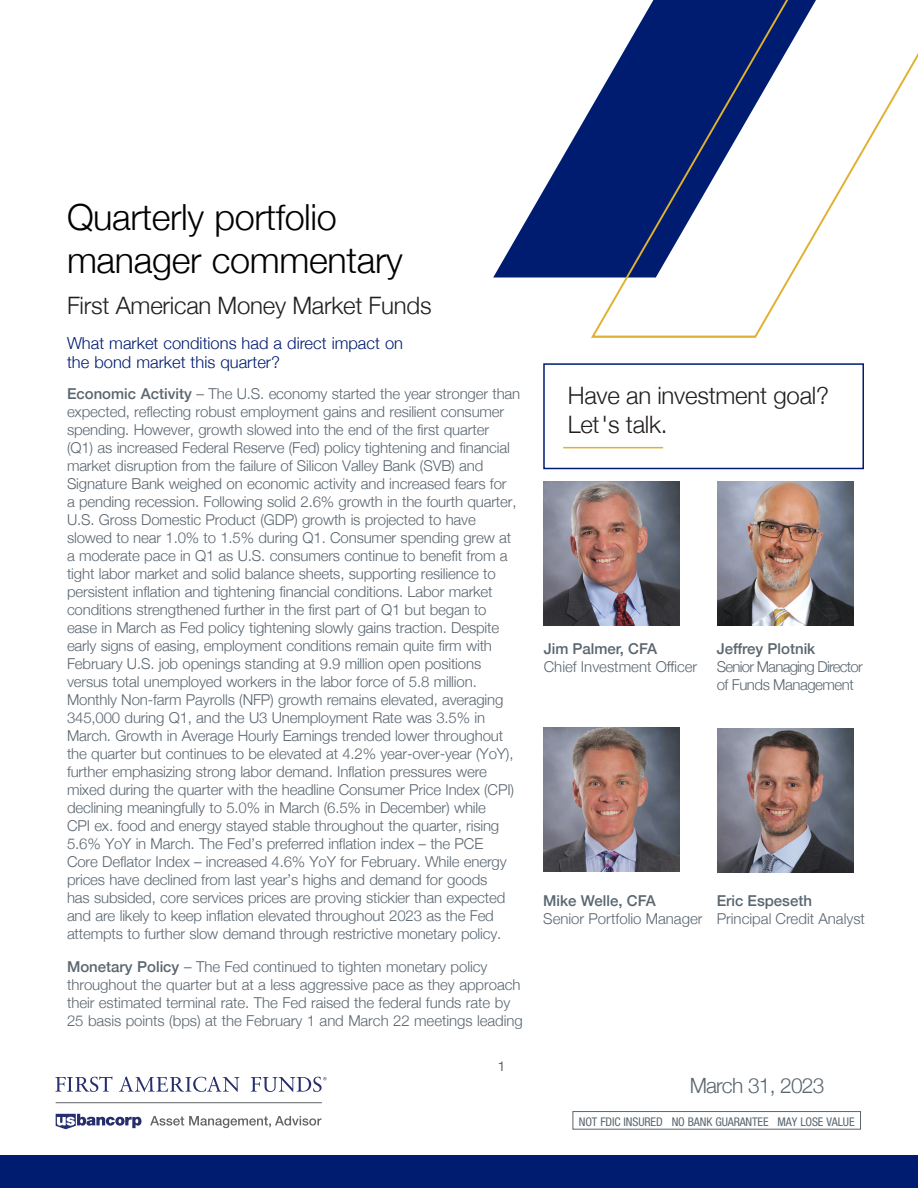
<style>
.page{position:relative;width:918px;height:1188px;background:#fff}
.page>*{position:absolute;margin:0;border:0;box-sizing:border-box;transform-origin:0 0}
.t1{font:300 36px/43.2px "Helvetica Neue";letter-spacing:-.01em;color:#000}
.t2{font:300 24px "Helvetica Neue";letter-spacing:-.01em;color:#231f20}
.t3{font:300 21px "Helvetica Neue";letter-spacing:-.04em;color:#5a6670}
.t4{font:300 16.5px/19.5px "Helvetica Neue";color:#001c70}
.t5{font:300 15px/18px "Helvetica Neue";letter-spacing:-.01em;color:#5a6670}
.t6{font:500 15px "Helvetica Neue";color:#5a6670}
.t7{font:300 15px "Helvetica Neue";letter-spacing:-.05em;color:#5a6670}
.t8{font:300 15px "Helvetica Neue";letter-spacing:-.03em;color:#5a6670}
.t9{font:13.5px "Helvetica Neue";color:#5a6670}
.t10{font:condensed 12px "Helvetica Neue";letter-spacing:-.01em;color:#5a6670}
.s1{font-weight:500}
</style>
<div class="page">
<svg style="left:493px;top:111px;width:96px;height:166px"></svg>
<svg style="left:589px;top:0;width:329px;height:338px"></svg>
<hr style="left:563px;top:447px;width:100px;height:1px;background:#e0b030">
<div style="left:543px;top:363px;width:321px;height:106px;border:2px solid #001c70"></div>
<img style="left:718px;top:481px;width:136px;height:144px">
<img style="left:543px;top:727px;width:136px;height:144px">
<img style="left:543px;top:481px;width:136px;height:144px">
<div style="left:573px;top:1111px;width:288px;height:19px;border:1px solid #5a6670"></div>
<svg style="left:56px;top:1114px;width:85px;height:15px"></svg>
<svg style="left:150px;top:1116px;width:171px;height:12px"></svg>
<hr style="left:56px;top:1102px;width:266px;height:1px;background:#636466">
<svg style="left:55px;top:1076px;width:57px;height:16px"></svg>
<svg style="left:119px;top:1076px;width:120px;height:16px"></svg>
<svg style="left:251px;top:1077px;width:75px;height:15px"></svg>
<div style="left:0;top:1155px;width:918px;height:33px;background:#001c70"></div>
<img style="left:718px;top:728px;width:136px;height:144px">
<p class="t1" style="left:67px;top:192px;width:337px">Quarterly portfolio manager commentary</p>
<p class="t2" style="left:67px;top:286px;width:366px">First American Money Market Funds</p>
<p class="t4" style="left:67px;top:332px;width:338px">What market conditions had a direct impact on the bond market this quarter?</p>
<p class="t5" style="left:67px;top:384px;width:455px"><span class="s1">Economic Activity</span> – The U.S. economy started the year stronger than expected, reflecting robust employment gains and resilient consumer spending. However, growth slowed into the end of the first quarter<br>(Q1) as increased Federal Reserve (Fed) policy tightening and financial market disruption from the failure of Silicon Valley Bank (SVB) and Signature Bank weighed on economic activity and increased fears for<br>a pending recession. Following solid 2.6% growth in the fourth quarter, U.S. Gross Domestic Product (GDP) growth is projected to have slowed to near 1.0% to 1.5% during Q1. Consumer spending grew at a moderate pace in Q1 as U.S. consumers continue to benefit from a tight labor market and solid balance sheets, supporting resilience to persistent inflation and tightening financial conditions. Labor market conditions strengthened further in the first part of Q1 but began to ease in March as Fed policy tightening slowly gains traction. Despite early signs of easing, employment conditions remain quite firm with February U.S. job openings standing at 9.9 million open positions versus total unemployed workers in the labor force of 5.8 million.<br>Monthly Non-farm Payrolls (NFP) growth remains elevated, averaging 345,000 during Q1, and the U3 Unemployment Rate was 3.5% in March. Growth in Average Hourly Earnings trended lower throughout the quarter but continues to be elevated at 4.2% year-over-year (YoY), further emphasizing strong labor demand. Inflation pressures were mixed during the quarter with the headline Consumer Price Index (CPI) declining meaningfully to 5.0% in March (6.5% in December) while<br>CPI ex. food and energy stayed stable throughout the quarter, rising 5.6% YoY in March. The Fed’s preferred inflation index – the PCE<br>Core Deflator Index – increased 4.6% YoY for February. While energy prices have declined from last year’s highs and demand for goods<br>has subsided, core services prices are proving stickier than expected and are likely to keep inflation elevated throughout 2023 as the Fed attempts to further slow demand through restrictive monetary policy.</p>
<p class="t5" style="left:67px;top:957px;width:457px"><span class="s1">Monetary Policy</span> – The Fed continued to tighten monetary policy throughout the quarter but at a less aggressive pace as they approach their estimated terminal rate. The Fed raised the federal funds rate by 25 basis points (bps) at the February 1 and March 22 meetings leading</p>
<p class="t9" style="left:498px;top:1056px;width:9px">1</p>
<p class="t2" style="left:568px;top:376px;width:263px">Have an investment goal?</p>
<p class="t2" style="left:568px;top:405px;width:101px">Let's talk.</p>
<p class="t6" style="left:544px;top:637px;width:115px">Jim Palmer, CFA</p>
<p class="t5" style="left:544px;top:657px;width:155px">Chief Investment Officer</p>
<p class="t6" style="left:717px;top:636px;width:100px">Jeffrey Plotnik</p>
<p class="t7" style="left:717px;top:654px;width:148px">Senior Managing Director</p>
<p class="t8" style="left:717px;top:672px;width:139px">of Funds Management</p>
<p class="t6" style="left:543px;top:889px;width:114px">Mike Welle, CFA</p>
<p class="t5" style="left:543px;top:909px;width:161px">Senior Portfolio Manager</p>
<p class="t6" style="left:717px;top:889px;width:97px">Eric Espeseth</p>
<p class="t5" style="left:717px;top:909px;width:150px">Principal Credit Analyst</p>
<p class="t3" style="left:690px;top:1069px;width:136px">March 31, 2023</p>
<p class="t10" style="left:579px;top:1114px;width:277px">NOT FDIC INSURED NO BANK GUARANTEE MAY LOSE VALUE</p>
</div>
